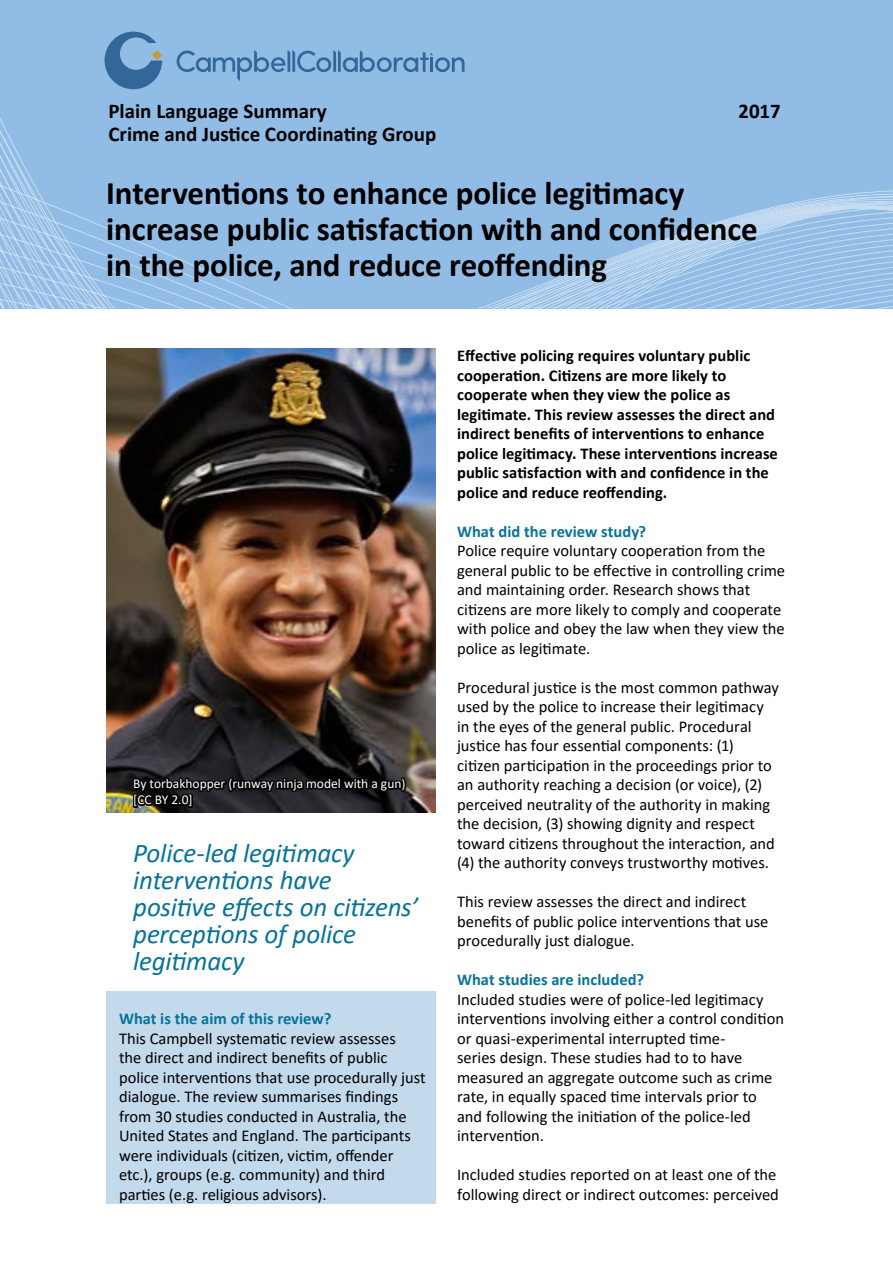
<style>
.page{position:relative;width:893px;height:1263px;background:#fff}
.page>*{position:absolute;margin:0;border:0;box-sizing:border-box;transform-origin:0 0}
.t1{font:700 33px/36px "Calibri";letter-spacing:-.005em;color:#000}
.t2{font:italic 27px/27px "Calibri";letter-spacing:-.01em;color:#067399}
.t3{font:700 21px "Calibri";color:#000}
.t4{font:16.5px/19.5px "Calibri";color:#000}
.t5{font:700 16.5px/19.5px "Calibri";color:#000}
.t6{font:700 16.5px "Calibri";color:#067399}
.t7{font:13.5px/16.2px "Calibri";color:#fff}
</style>
<div class="page">
<div style="left:0;top:0;width:893px;height:308px;background:#91bce5"></div>
<svg style="left:0;top:89px;width:893px;height:260px"></svg>
<div style="left:106px;top:991px;width:330px;height:212px;background:#c3d9ec"></div>
<img style="left:106px;top:349px;width:330px;height:463px">
<svg style="left:105px;top:32px;width:57px;height:57px"></svg>
<svg style="left:177px;top:50px;width:288px;height:31px"></svg>
<svg style="left:128px;top:761px;width:280px;height:52px;background:#1e1d1f"></svg>
<p class="t3" style="left:108px;top:96px;width:220px">Plain Language Summary</p>
<p class="t3" style="left:739px;top:96px;width:44px">2017</p>
<p class="t3" style="left:108px;top:119px;width:330px">Crime and Justice Coordinating Group</p>
<p class="t1" style="left:106px;top:174px;width:653px">Interventions to enhance police legitimacy increase public satisfaction with and confidence in the police, and reduce reoffending</p>
<p class="t7" style="left:133px;top:775px;width:274px">By torbakhopper (runway ninja model with a gun) [CC BY 2.0]</p>
<p class="t2" style="left:133px;top:839px;width:287px">Police-led legitimacy interventions have positive effects on citizens’ perceptions of police legitimacy</p>
<p class="t6" style="left:119px;top:1007px;width:214px">What is the aim of this review?</p>
<p class="t4" style="left:119px;top:1028px;width:308px">This Campbell systematic review assesses<br>the direct and indirect benefits of public police interventions that use procedurally just dialogue. The review summarises findings from 30 studies conducted in Australia, the United States and England. The participants were individuals (citizen, victim, offender etc.), groups (e.g. community) and third parties (e.g. religious advisors).</p>
<p class="t5" style="left:457px;top:345px;width:322px">Effective policing requires voluntary public cooperation. Citizens are more likely to cooperate when they view the police as legitimate. This review assesses the direct and indirect benefits of interventions to enhance police legitimacy. These interventions increase public satisfaction with and confidence in the police and reduce reoffending.</p>
<p class="t6" style="left:457px;top:520px;width:190px">What did the review study?</p>
<p class="t4" style="left:457px;top:541px;width:330px">Police require voluntary cooperation from the general public to be effective in controlling crime and maintaining order. Research shows that citizens are more likely to comply and cooperate with police and obey the law when they view the police as legitimate.</p>
<p class="t4" style="left:457px;top:677px;width:323px">Procedural justice is the most common pathway used by the police to increase their legitimacy in the eyes of the general public. Procedural justice has four essential components: (1) citizen participation in the proceedings prior to an authority reaching a decision (or voice), (2) perceived neutrality of the authority in making the decision, (3) showing dignity and respect toward citizens throughout the interaction, and (4) the authority conveys trustworthy motives.</p>
<p class="t4" style="left:457px;top:892px;width:313px">This review assesses the direct and indirect benefits of public police interventions that use procedurally just dialogue.</p>
<p class="t6" style="left:457px;top:968px;width:188px">What studies are included?</p>
<p class="t4" style="left:457px;top:989px;width:328px">Included studies were of police-led legitimacy interventions involving either a control condition or quasi-experimental interrupted time-<br>series design. These studies had to to have measured an aggregate outcome such as crime rate, in equally spaced time intervals prior to and following the initiation of the police-led intervention.</p>
<p class="t4" style="left:457px;top:1165px;width:323px">Included studies reported on at least one of the following direct or indirect outcomes: perceived</p>
</div>
